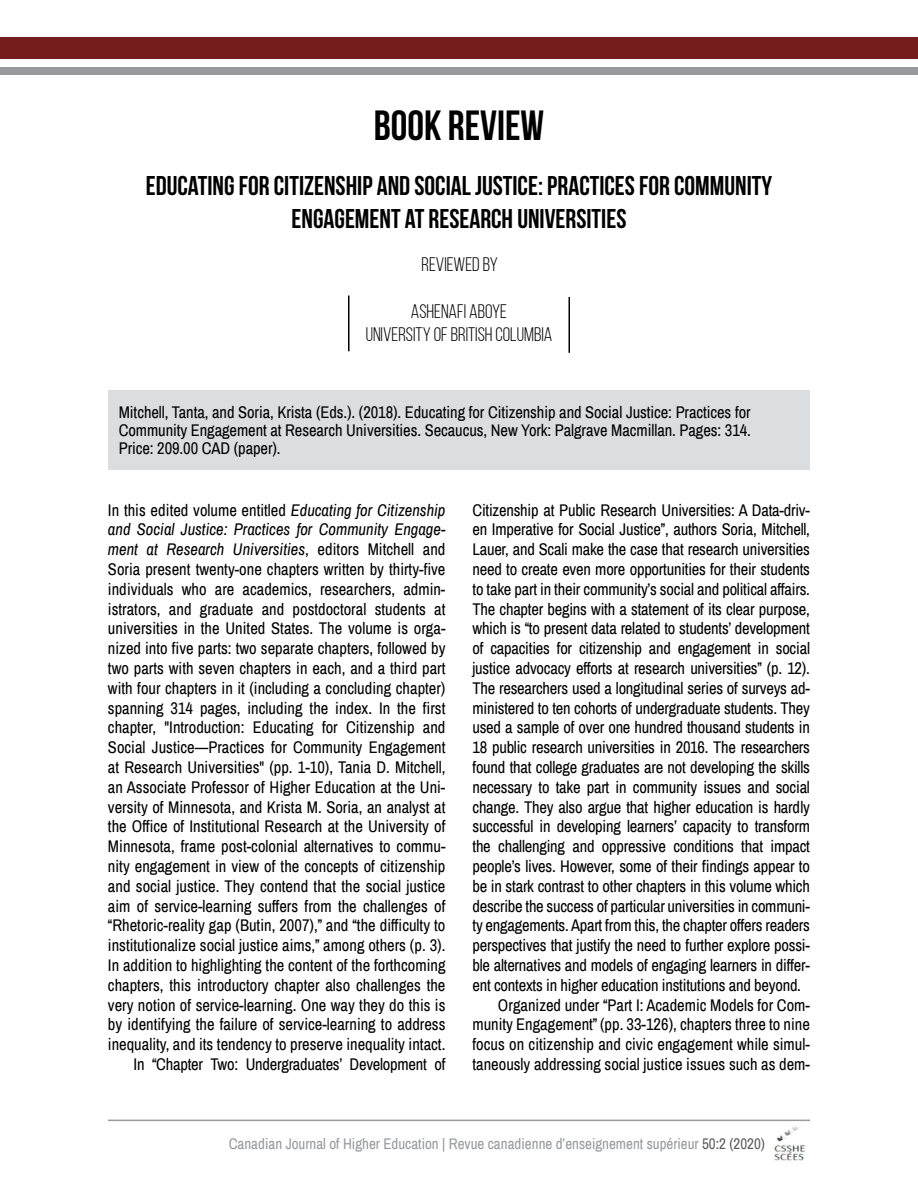
<style>
.page{position:relative;width:918px;height:1188px;background:#fff}
.page>*{position:absolute;margin:0;border:0;box-sizing:border-box;transform-origin:0 0}
.t1{font:700 42px "Bebas Neue";color:#000}
.t2{font:700 27px/33px "Bebas Neue";color:#000;text-align:center}
.t3{font:19.5px/23.4px "Bebas Neue";color:#000;text-align:center}
.t4{font:16.5px/19.8px "Archivo Narrow";color:#000;text-align:justify}
.t5{font:15px "Archivo Narrow";color:#97999c}
.s1{font-style:italic}
.s2{color:#5a5b5d}
</style>
<div class="page">
<hr style="left:108px;top:1120px;width:702px;height:1px;background:#97999c">
<div style="left:0;top:38px;width:918px;height:21px;background:#751d1c"></div>
<div style="left:0;top:67px;width:918px;height:7px;background:#97999c"></div>
<img style="left:773px;top:1126px;width:33px;height:35px">
<div style="left:108px;top:391px;width:702px;height:79px;background:#dcddde"></div>
<hr style="left:348px;top:296px;width:2px;height:55px;background:#000">
<hr style="left:568px;top:297px;width:2px;height:56px;background:#000">
<h1 class="t1" style="left:374px;top:102px;width:172px">BOOK REVIEW</h1>
<h2 class="t2" style="left:146px;top:169px;width:628px">EDUCATING FOR CITIZENSHIP AND SOCIAL JUSTICE: PRACTICES FOR COMMUNITY<br>ENGAGEMENT AT RESEARCH UNIVERSITIES</h2>
<p class="t3" style="left:422px;top:252px;width:78px">REVIEWED BY</p>
<p class="t3" style="left:366px;top:299px;width:188px">ASHENAFI ABOYE<br>UNIVERSITY OF BRITISH COLUMBIA</p>
<p class="t4" style="left:119px;top:403px;width:634px;line-height:18px">Mitchell, Tanta, and Soria, Krista (Eds.). (2018). Educating for Citizenship and Social Justice: Practices for Community Engagement at Research Universities. Secaucus, New York: Palgrave Macmillan. Pages: 314.<br>Price: 209.00 CAD (paper).</p>
<p class="t4" style="left:108px;top:500px;width:339px;text-align:right">In this edited volume entitled <span class="s1">Educating for Citizenship and Social Justice: Practices for Community Engage&shy;ment at Research Universities</span>, editors Mitchell and Soria present twenty-one chapters written by thirty-five individuals who are academics, researchers, admin&shy;istrators, and graduate and postdoctoral students at universities in the United States. The volume is orga&shy;nized into five parts: two separate chapters, followed by two parts with seven chapters in each, and a third part with four chapters in it (including a concluding chapter) spanning 314 pages, including the index. In the first chapter, "Introduction: Educating for Citizenship and Social Justice—Practices for Community Engagement at Research Universities" (pp. 1-10), Tania D. Mitchell, an Associate Professor of Higher Education at the Uni&shy;versity of Minnesota, and Krista M. Soria, an analyst at the Office of Institutional Research at the University of Minnesota, frame post-colonial alternatives to commu&shy;nity engagement in view of the concepts of citizenship and social justice. They contend that the social justice aim of service-learning suffers from the challenges of “Rhetoric-reality gap (Butin, 2007),” and “the difficulty to institutionalize social justice aims,” among others (p. 3).<br>In addition to highlighting the content of the forthcoming chapters, this introductory chapter also challenges the very notion of service-learning. One way they do this is by identifying the failure of service-learning to address inequality, and its tendency to preserve inequality intact.<br>In “Chapter Two: Undergraduates’ Development of</p>
<p class="t4" style="left:472px;top:500px;width:339px">Citizenship at Public Research Universities: A Data-driv-</p>
<p class="t4" style="left:472px;top:519px;width:339px">en Imperative for Social Justice”, authors Soria, Mitchell,</p>
<p class="t4" style="left:472px;top:539px;width:339px">Lauer, and Scali make the case that research universities</p>
<p class="t4" style="left:472px;top:559px;width:339px">need to create even more opportunities for their students</p>
<p class="t4" style="left:472px;top:579px;width:339px">to take part in their community’s social and political affairs.</p>
<p class="t4" style="left:472px;top:599px;width:339px">The chapter begins with a statement of its clear purpose,</p>
<p class="t4" style="left:472px;top:618px;width:339px">which is “to present data related to students’ development</p>
<p class="t4" style="left:472px;top:638px;width:339px">of capacities for citizenship and engagement in social</p>
<p class="t4" style="left:472px;top:658px;width:339px">justice advocacy efforts at research universities” (p. 12).</p>
<p class="t4" style="left:472px;top:678px;width:339px">The researchers used a longitudinal series of surveys ad-</p>
<p class="t4" style="left:472px;top:698px;width:339px">ministered to ten cohorts of undergraduate students. They</p>
<p class="t4" style="left:472px;top:717px;width:339px">used a sample of over one hundred thousand students in</p>
<p class="t4" style="left:472px;top:737px;width:339px">18 public research universities in 2016. The researchers</p>
<p class="t4" style="left:472px;top:757px;width:339px">found that college graduates are not developing the skills</p>
<p class="t4" style="left:472px;top:777px;width:339px">necessary to take part in community issues and social</p>
<p class="t4" style="left:472px;top:797px;width:339px">change. They also argue that higher education is hardly</p>
<p class="t4" style="left:472px;top:816px;width:339px">successful in developing learners’ capacity to transform</p>
<p class="t4" style="left:472px;top:836px;width:339px">the challenging and oppressive conditions that impact</p>
<p class="t4" style="left:472px;top:856px;width:339px">people’s lives. However, some of their findings appear to</p>
<p class="t4" style="left:472px;top:876px;width:339px">be in stark contrast to other chapters in this volume which</p>
<p class="t4" style="left:472px;top:896px;width:339px">describe the success of particular universities in communi-</p>
<p class="t4" style="left:472px;top:915px;width:339px">ty engagements. Apart from this, the chapter offers readers</p>
<p class="t4" style="left:472px;top:935px;width:339px">perspectives that justify the need to further explore possi-</p>
<p class="t4" style="left:472px;top:955px;width:339px">ble alternatives and models of engaging learners in differ-</p>
<p class="t4" style="left:472px;top:975px;width:330px">ent contexts in higher education institutions and beyond.</p>
<p class="t4" style="left:498px;top:995px;width:314px">Organized under “Part I: Academic Models for Com-</p>
<p class="t4" style="left:472px;top:1014px;width:339px">munity Engagement” (pp. 33-126), chapters three to nine</p>
<p class="t4" style="left:472px;top:1034px;width:339px">focus on citizenship and civic engagement while simul-</p>
<p class="t4" style="left:472px;top:1054px;width:339px">taneously addressing social justice issues such as dem-</p>
<p class="t5" style="left:229px;top:1133px;width:538px">Canadian Journal of Higher Education | Revue canadienne d’enseignement supérieur <span class="s2">50:2 (2020)</span></p>
</div>
